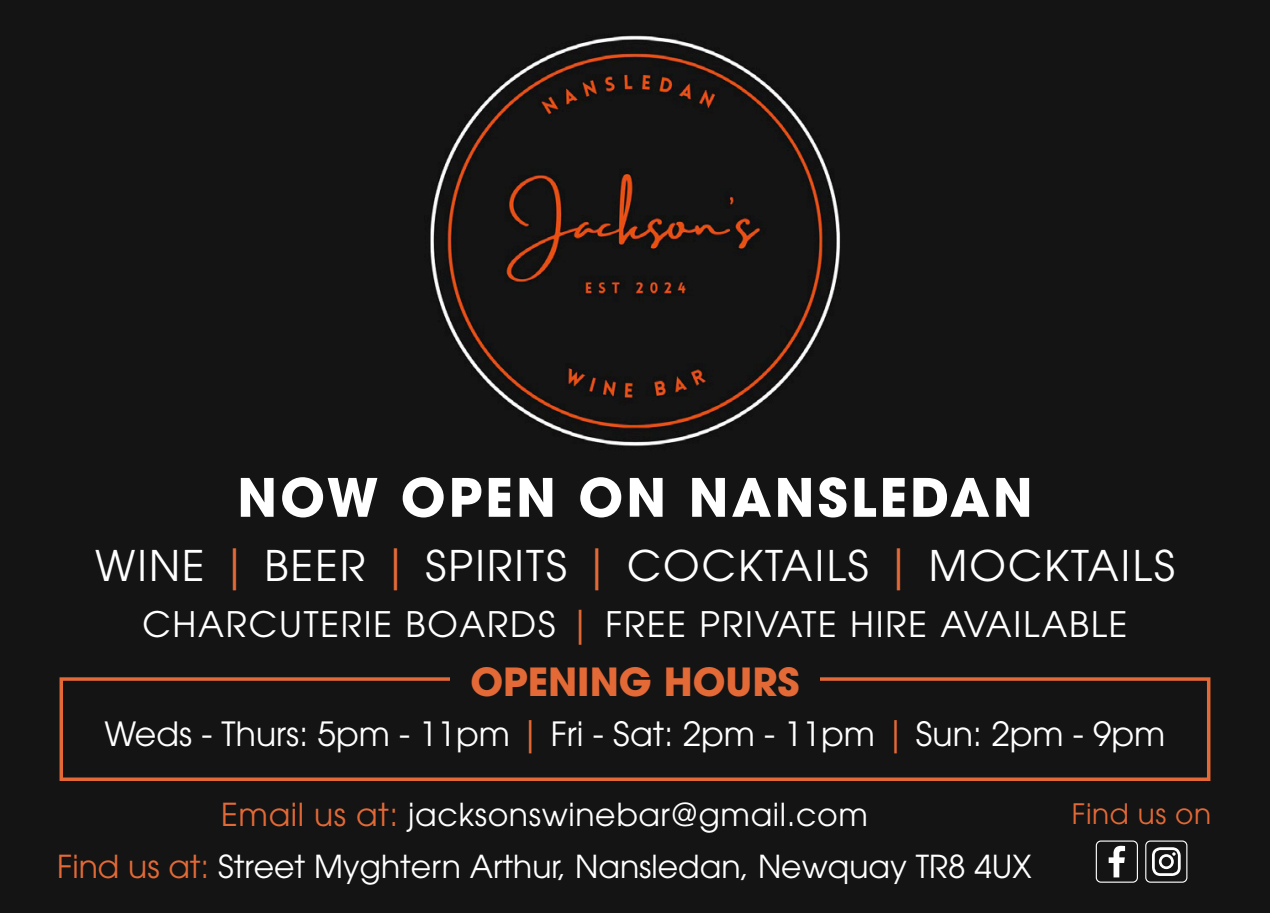
<style>
.page{position:relative;width:1270px;height:913px;background:#141414}
.page>*{position:absolute;margin:0;border:0;box-sizing:border-box;transform-origin:0 0}
.t1{font:700 52.5px "ITC Avant Garde Pro";letter-spacing:.06em;color:#fff}
.t2{font:42px "ITC Avant Garde Pro";letter-spacing:.05em;color:#fff}
.t3{font:700 38.5px "ITC Avant Garde Pro";color:#e36936}
.t4{font:35px "ITC Avant Garde Pro";letter-spacing:.05em;color:#fff}
.t5{font:33.25px "ITC Avant Garde Pro";color:#fff}
.t6{font:31.5px "ITC Avant Garde Pro";color:#fff}
.t7{font:31.5px "ITC Avant Garde Pro";letter-spacing:.02em;color:#fff}
.t8{font:28px "ITC Avant Garde Pro";letter-spacing:.02em;color:#e36936}
.s1{color:#e36936}
</style>
<div class="page">
<img style="left:430px;top:35px;width:410px;height:411px">
<div style="left:60px;top:677px;width:1150px;height:104px;border:4px solid #e36936"></div>
<div style="left:450px;top:664px;width:370px;height:24px;background:#141414"></div>
<div style="left:1096px;top:840px;width:42px;height:42px;border:1px solid #fff;border-radius:5px"></div>
<div style="left:1145px;top:840px;width:42px;height:42px;border:1px solid #fff;border-radius:5px"></div>
<svg style="left:1109px;top:846px;width:16px;height:31px"></svg>
<svg style="left:1152px;top:847px;width:29px;height:29px"></svg>
<p class="t1" style="left:237px;top:462px;width:797px">NOW OPEN ON NANSLEDAN</p>
<p class="t2" style="left:95px;top:539px;width:1081px">WINE <span class="s1">|</span> BEER <span class="s1">|</span> SPIRITS <span class="s1">|</span> COCKTAILS <span class="s1">|</span> MOCKTAILS</p>
<p class="t4" style="left:142px;top:602px;width:987px">CHARCUTERIE BOARDS <span class="s1">|</span> FREE PRIVATE HIRE AVAILABLE</p>
<p class="t3" style="left:470px;top:656px;width:331px">OPENING HOURS</p>
<p class="t5" style="left:105px;top:713px;width:1062px">Weds - Thurs: 5pm - 11pm <span class="s1">|</span> Fri - Sat: 2pm - 11pm <span class="s1">|</span> Sun: 2pm - 9pm</p>
<p class="t7" style="left:221px;top:795px;width:648px"><span class="s1">Email us at:</span> jacksonswinebar@gmail.com</p>
<p class="t6" style="left:57px;top:847px;width:976px"><span class="s1">Find us at:</span> Street Myghtern Arthur, Nansledan, Newquay TR8 4UX</p>
<p class="t8" style="left:1072px;top:796px;width:141px">Find us on</p>
</div>
